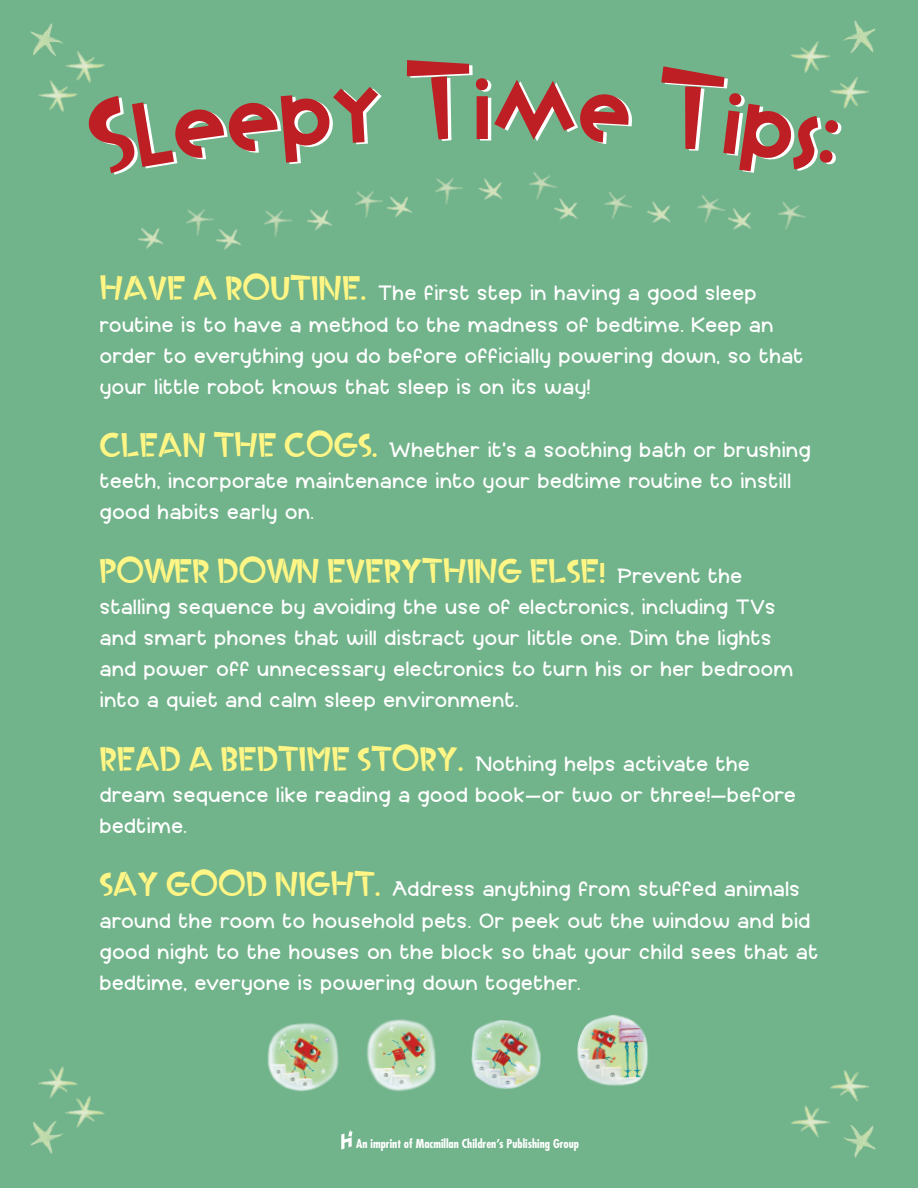
<style>
.page{position:relative;width:918px;height:1188px;background:#71b38a}
.page>*{position:absolute;margin:0;border:0;box-sizing:border-box;transform-origin:0 0}
.t1{font:97.5px "LD Baskin Sundae";color:#be1f24}
.t2{font:30.6px "LD Baskin Sundae";color:#fff685}
.t3{font:22.2px/31.2px "Chewy Blossom";color:#fff}
.t4{font:700 condensed 12px "Futura Std";color:#fff}
.s1{font-family:"LD Baskin Sundae";font-size:30.6px;color:#fff685}
.s2{font-family:"Chewy Blossom";font-size:22.2px;color:#fff}
</style>
<div class="page">
<img style="left:267px;top:1023px;width:72px;height:69px">
<img style="left:366px;top:1019px;width:70px;height:73px">
<img style="left:577px;top:1014px;width:71px;height:72px">
<img style="left:471px;top:1020px;width:70px;height:69px">
<svg style="left:341px;top:1130px;width:11px;height:20px"></svg>
<img style="left:138px;top:228px;width:26px;height:21px">
<img style="left:479px;top:178px;width:24px;height:22px">
<img style="left:186px;top:209px;width:84px;height:41px">
<img style="left:529px;top:172px;width:90px;height:48px">
<img style="left:270px;top:210px;width:63px;height:27px">
<img style="left:619px;top:195px;width:80px;height:28px">
<img style="left:355px;top:178px;width:124px;height:40px">
<img style="left:699px;top:194px;width:107px;height:36px">
<img style="left:790px;top:1070px;width:77px;height:67px">
<img style="left:830px;top:1097px;width:46px;height:61px">
<img style="left:38px;top:1066px;width:67px;height:62px">
<img style="left:30px;top:1093px;width:47px;height:61px">
<img style="left:790px;top:41px;width:77px;height:68px">
<img style="left:830px;top:20px;width:46px;height:61px">
<img style="left:38px;top:51px;width:67px;height:62px">
<img style="left:30px;top:23px;width:47px;height:61px">
<svg style="left:84px;top:87px;width:21px;height:26px"></svg>
<svg style="left:790px;top:66px;width:49px;height:43px"></svg>
<p class="t1" style="left:472px;top:27px;width:22px">i</p>
<p class="t3" style="left:99px;top:277px;width:706px"><span class="s1">HAVE A ROUTINE.</span> The first step in having a good sleep routine is to have a method to the madness of bedtime. Keep an order to everything you do before officially powering down, so that your little robot knows that sleep is on its way!</p>
<p class="t3" style="left:99px;top:433px;width:713px"><span class="s1">CLEAN THE COGS.</span> Whether it’s a soothing bath or brushing teeth, incorporate maintenance into your bedtime routine to instill good habits early on.</p>
<p class="t2" style="left:99px;top:548px;width:645px">POWER DOWN EVERYTHING ELSE! <span class="s2">Prevent the</span></p>
<p class="t3" style="left:99px;top:590px;width:696px">stalling sequence by avoiding the use of electronics, including TVs and smart phones that will distract your little one. Dim the lights and power off unnecessary electronics to turn his or her bedroom into a quiet and calm sleep environment.</p>
<p class="t3" style="left:99px;top:747px;width:698px"><span class="s1">READ A BEDTIME STORY.</span> Nothing helps activate the dream sequence like reading a good book—or two or three!—before bedtime.</p>
<p class="t3" style="left:99px;top:873px;width:721px"><span class="s1">SAY GOOD NIGHT.</span> Address anything from stuffed animals around the room to household pets. Or peek out the window and bid good night to the houses on the block so that your child sees that at bedtime, everyone is powering down together.</p>
<p class="t4" style="left:356px;top:1136px;width:224px">An imprint of Macmillan Children’s Publishing Group</p>
</div>
